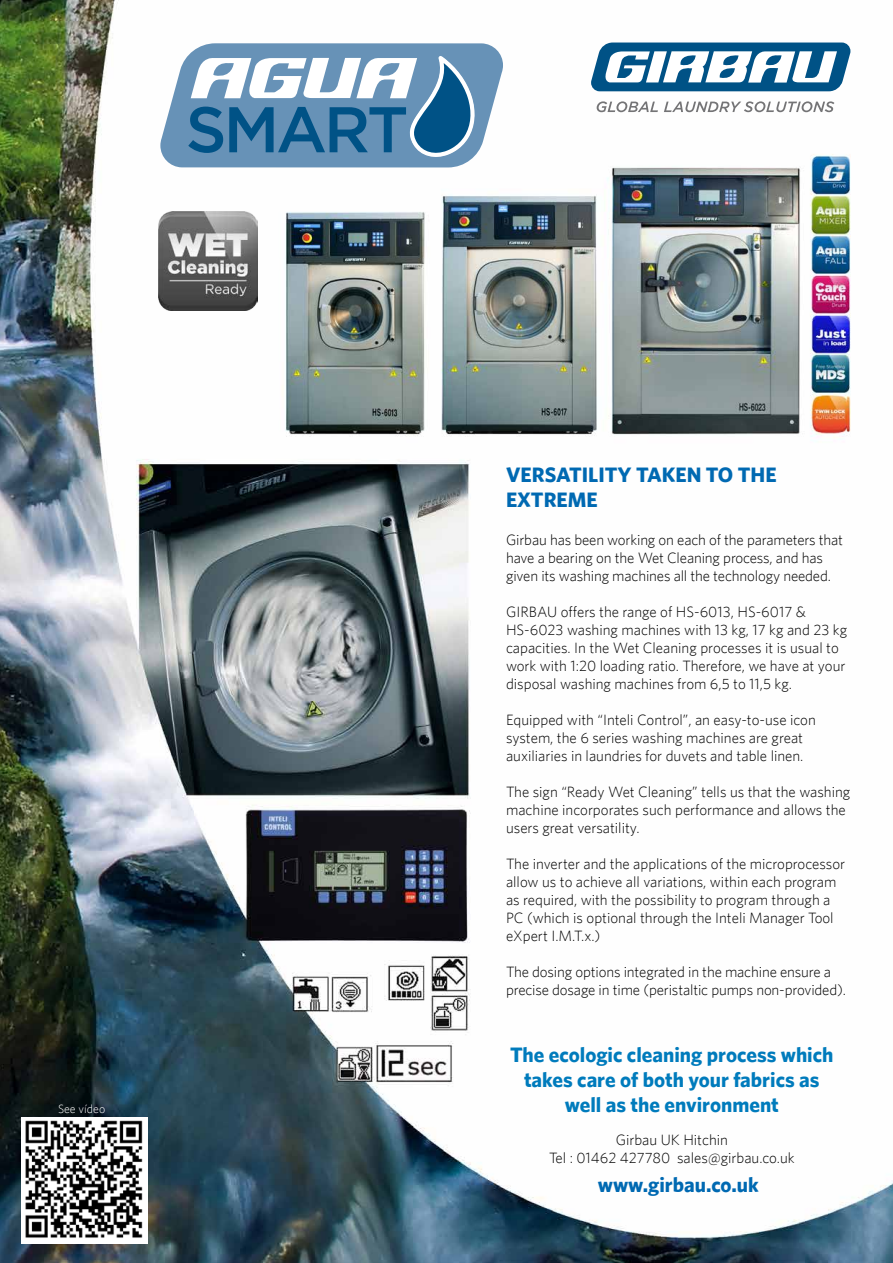
<style>
.page{position:relative;width:893px;height:1263px;background:#fff}
.page>*{position:absolute;margin:0;border:0;box-sizing:border-box;transform-origin:0 0}
.t1{font:700 21px/25.2px "Whitney";color:#007bbc;text-align:center}
.t2{font:700 21px/25.2px "Whitney";color:#0069b2}
.t3{font:300 15px/18px "Whitney";color:#000}
.t4{font:300 12px "Whitney";color:#fff}
</style>
<div class="page">
<img style="left:0;top:0;width:893px;height:1263px">
<img style="left:269px;top:108px;width:581px;height:345px">
<img style="left:21px;top:1117px;width:126px;height:126px">
<svg style="left:591px;top:43px;width:259px;height:48px"></svg>
<svg style="left:597px;top:101px;width:61px;height:11px"></svg>
<svg style="left:664px;top:101px;width:170px;height:11px"></svg>
<img style="left:159px;top:212px;width:98px;height:98px">
<svg style="left:160px;top:43px;width:343px;height:124px"></svg>
<h1 class="t2" style="left:506px;top:462px;width:272px">VERSATILITY TAKEN TO THE<br>EXTREME</h1>
<p class="t3" style="left:506px;top:531px;width:339px">Girbau has been working on each of the parameters that have a bearing on the Wet Cleaning process, and has given its washing machines all the technology needed.</p>
<p class="t3" style="left:506px;top:603px;width:343px">GIRBAU offers the range of HS-6013, HS-6017 &amp; HS-6023 washing machines with 13 kg, 17 kg and 23 kg capacities. In the Wet Cleaning processes it is usual to work with 1:20 loading ratio. Therefore, we have at your disposal washing machines from 6,5 to 11,5 kg.</p>
<p class="t3" style="left:506px;top:711px;width:311px">Equipped with “Inteli Control”, an easy-to-use icon system, the 6 series washing machines are great auxiliaries in laundries for duvets and table linen.</p>
<p class="t3" style="left:506px;top:783px;width:346px">The sign “Ready Wet Cleaning” tells us that the washing machine incorporates such performance and allows the users great versatility.</p>
<p class="t3" style="left:506px;top:855px;width:341px">The inverter and the applications of the microprocessor allow us to achieve all variations, within each program as required, with the possibility to program through a PC (which is optional through the Inteli Manager Tool eXpert I.M.T.x.)</p>
<p class="t3" style="left:506px;top:963px;width:342px">The dosing options integrated in the machine ensure a precise dosage in time (peristaltic pumps non-provided).</p>
<h1 class="t1" style="left:510px;top:1041px;width:325px">The ecologic cleaning process which takes care of both your fabrics as</h1>
<p class="t4" style="left:58px;top:1101px;width:49px">See vídeo</p>
<h1 class="t1" style="left:565px;top:1092px;width:216px">well as the environment</h1>
<p class="t3" style="left:549px;top:1130px;width:247px;text-align:center">Girbau UK Hitchin<br>Tel : 01462 427780 sales@girbau.co.uk</p>
<h1 class="t2" style="left:598px;top:1171px;width:163px">www.girbau.co.uk</h1>
</div>
